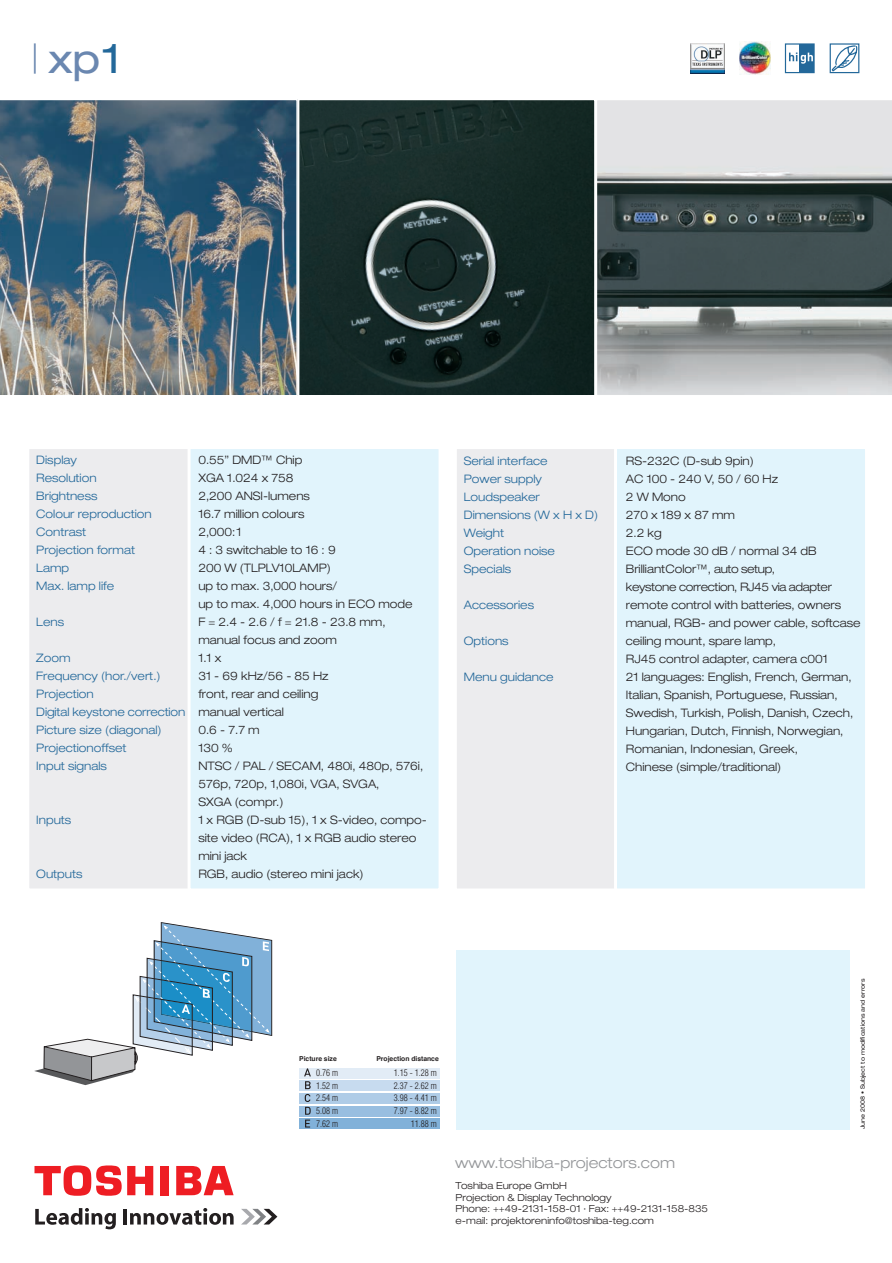
<style>
.page{position:relative;width:892px;height:1263px;background:#fff}
.page>*{position:absolute;margin:0;border:0;box-sizing:border-box;transform-origin:0 0}
.t1{font:expanded 40.5px "Helvetica Neue";color:#6a87b0}
.t2{font:300 expanded 15px "Helvetica Neue";color:#939598}
.t3{font:300 expanded 11.7px/18px "Helvetica Neue";color:#231f20}
.t4{font:300 expanded 11.7px/18px "Helvetica Neue";color:#23689a}
.t5{font:300 expanded 11.7px/18px "Helvetica Neue";letter-spacing:-.03em;color:#231f20}
.t6{font:300 expanded 9.75px/11.7px "Helvetica Neue";color:#231f20}
.t7{font:300 condensed 9px/12.6px "Helvetica";color:#231f20;text-align:justify}
.t8{font:700 6.75px "Helvetica";color:#231f20}
.t9{font:expanded 6px "Helvetica Neue";color:#231f20}
.s1{font-weight:100}
.s2{color:#23689a}
.s3{color:#231f20}
</style>
<div class="page">
<img style="left:301px;top:102px;width:291px;height:291px">
<div style="left:298px;top:99px;width:297px;height:297px;border:2px solid #fff"></div>
<svg style="left:597px;top:100px;width:295px;height:295px;background:#899091"></svg>
<div style="left:456px;top:950px;width:393px;height:180px;background:#e1f4fc"></div>
<div style="left:299px;top:1118px;width:140px;height:11px;background:#81b1d9"></div>
<div style="left:299px;top:1067px;width:140px;height:11px;background:#e2ecf6"></div>
<div style="left:299px;top:1080px;width:140px;height:11px;background:#c7dbef"></div>
<div style="left:299px;top:1092px;width:140px;height:11px;background:#afcce7"></div>
<div style="left:299px;top:1105px;width:140px;height:11px;background:#98bee0"></div>
<svg style="left:304px;top:1068px;width:7px;height:59px"></svg>
<svg style="left:241px;top:1208px;width:36px;height:16px"></svg>
<svg style="left:35px;top:1208px;width:81px;height:21px"></svg>
<hr style="left:124px;top:1208px;width:3px;height:16px;background:#231f20">
<svg style="left:130px;top:1208px;width:103px;height:16px"></svg>
<div style="left:160px;top:1165px;width:9px;height:30px;background:#ee1d23"></div>
<svg style="left:176px;top:1166px;width:57px;height:29px"></svg>
<svg style="left:34px;top:1165px;width:119px;height:31px"></svg>
<div style="left:455px;top:447px;width:296px;height:443px;background:#ececee"></div>
<div style="left:454px;top:446px;width:299px;height:445px;border:3px solid #fff"></div>
<div style="left:28px;top:447px;width:296px;height:443px;background:#ececee"></div>
<div style="left:26px;top:446px;width:299px;height:445px;border:3px solid #fff"></div>
<div style="left:615px;top:447px;width:251px;height:443px;background:#e1f4fc"></div>
<div style="left:614px;top:446px;width:254px;height:445px;border:3px solid #fff"></div>
<div style="left:189px;top:447px;width:251px;height:443px;background:#e1f4fc"></div>
<div style="left:187px;top:446px;width:254px;height:445px;border:3px solid #fff"></div>
<svg style="left:34px;top:922px;width:238px;height:163px"></svg>
<svg style="left:0;top:99px;width:298px;height:297px;background:#5b717d"></svg>
<div style="left:829px;top:43px;width:30px;height:30px;border:1px solid #23689a"></div>
<div style="left:799px;top:44px;width:15px;height:29px;background:#23689a"></div>
<div style="left:785px;top:43px;width:29px;height:30px;border:1px solid #23689a"></div>
<svg style="left:789px;top:53px;width:24px;height:11px"></svg>
<svg style="left:831px;top:45px;width:26px;height:28px"></svg>
<img style="left:739px;top:42px;width:32px;height:32px">
<img style="left:690px;top:43px;width:35px;height:30px">
<h1 class="t1" style="left:31px;top:43px;width:92px"><span class="s1">|</span> xp<span class="s2">1</span></h1>
<p class="t4" style="left:36px;top:452px;width:42px">Display</p>
<p class="t3" style="left:198px;top:452px;width:105px">0.55” DMD™ Chip</p>
<p class="t4" style="left:36px;top:470px;width:62px">Resolution</p>
<p class="t3" style="left:198px;top:470px;width:97px">XGA 1.024 x 758</p>
<p class="t4" style="left:36px;top:488px;width:63px">Brightness</p>
<p class="t3" style="left:198px;top:488px;width:113px">2,200 ANSI-lumens</p>
<p class="t4" style="left:36px;top:506px;width:117px">Colour reproduction</p>
<p class="t3" style="left:198px;top:506px;width:108px">16.7 million colours</p>
<p class="t4" style="left:36px;top:524px;width:51px">Contrast</p>
<p class="t3" style="left:198px;top:524px;width:45px">2,000:1</p>
<p class="t4" style="left:36px;top:542px;width:100px">Projection format</p>
<p class="t3" style="left:198px;top:542px;width:139px">4 : 3 switchable to 16 : 9</p>
<p class="t4" style="left:36px;top:560px;width:34px">Lamp</p>
<p class="t3" style="left:198px;top:560px;width:134px">200 W (TLPLV10LAMP)</p>
<p class="t4" style="left:36px;top:578px;width:79px">Max. lamp life</p>
<p class="t3" style="left:198px;top:578px;width:216px">up to max. 3,000 hours/<br>up to max. 4,000 hours in ECO mode</p>
<p class="t4" style="left:36px;top:614px;width:29px">Lens</p>
<p class="t3" style="left:198px;top:614px;width:189px">F = 2.4 - 2.6 / f = 21.8 - 23.8 mm, manual focus and zoom</p>
<p class="t4" style="left:36px;top:650px;width:36px">Zoom</p>
<p class="t3" style="left:198px;top:650px;width:25px">1.1 x</p>
<p class="t4" style="left:36px;top:668px;width:126px">Frequency (hor./vert.)</p>
<p class="t3" style="left:198px;top:668px;width:132px">31 - 69 kHz/56 - 85 Hz</p>
<p class="t4" style="left:36px;top:686px;width:59px">Projection</p>
<p class="t4" style="left:36px;top:686px;width:283px;text-indent:162px"><span class="s3">front, rear and ceiling<br></span>Digital keystone correction <span class="s3">manual vertical<br></span>Picture size (diagonal)</p>
<p class="t3" style="left:198px;top:722px;width:63px">0.6 - 7.7 m</p>
<p class="t4" style="left:36px;top:740px;width:92px">Projectionoffset</p>
<p class="t3" style="left:198px;top:740px;width:36px">130 %</p>
<p class="t4" style="left:36px;top:758px;width:72px">Input signals</p>
<p class="t3" style="left:198px;top:758px;width:226px">NTSC / PAL / SECAM, 480i, 480p, 576i,<br>576p, 720p, 1,080i, VGA, SVGA,<br>SXGA (compr.)</p>
<p class="t4" style="left:36px;top:812px;width:37px">Inputs</p>
<p class="t3" style="left:198px;top:812px;width:230px">1 x RGB (D-sub 15), 1 x S-video, compo&shy;site video (RCA), 1 x RGB audio stereo mini jack</p>
<p class="t4" style="left:36px;top:866px;width:48px">Outputs</p>
<p class="t3" style="left:198px;top:866px;width:167px">RGB, audio (stereo mini jack)</p>
<p class="t4" style="left:464px;top:452px;width:85px">Serial interface</p>
<p class="t3" style="left:626px;top:452px;width:129px">RS-232C (D-sub 9pin)</p>
<p class="t4" style="left:464px;top:470px;width:80px">Power supply</p>
<p class="t3" style="left:626px;top:470px;width:154px">AC 100 - 240 V, 50 / 60 Hz</p>
<p class="t4" style="left:464px;top:488px;width:78px">Loudspeaker</p>
<p class="t3" style="left:626px;top:488px;width:61px">2 W Mono</p>
<p class="t4" style="left:464px;top:506px;width:136px">Dimensions (W x H x D)</p>
<p class="t3" style="left:626px;top:506px;width:111px">270 x 189 x 87 mm</p>
<p class="t4" style="left:464px;top:524px;width:42px">Weight</p>
<p class="t3" style="left:626px;top:524px;width:37px">2.2 kg</p>
<p class="t4" style="left:464px;top:542px;width:93px">Operation noise</p>
<p class="t3" style="left:626px;top:542px;width:192px">ECO mode 30 dB / normal 34 dB</p>
<p class="t4" style="left:464px;top:560px;width:49px">Specials</p>
<p class="t5" style="left:626px;top:560px;width:207px">BrilliantColor™, auto setup,<br>keystone correction, RJ45 via adapter</p>
<p class="t4" style="left:464px;top:596px;width:72px">Accessories</p>
<p class="t3" style="left:626px;top:596px;width:236px">remote control with batteries, owners manual, RGB- and power cable, softcase</p>
<p class="t4" style="left:464px;top:632px;width:46px">Options</p>
<p class="t3" style="left:626px;top:632px;width:203px">ceiling mount, spare lamp,<br>RJ45 control adapter, camera c001</p>
<p class="t4" style="left:464px;top:668px;width:91px">Menu guidance</p>
<p class="t3" style="left:626px;top:668px;width:229px">21 languages: English, French, German, Italian, Spanish, Portuguese, Russian, Swedish, Turkish, Polish, Danish, Czech, Hungarian, Dutch, Finnish, Norwegian, Romanian, Indonesian, Greek,<br>Chinese (simple/traditional)</p>
<p class="t8" style="left:299px;top:1056px;width:39px">Picture size</p>
<p class="t8" style="left:376px;top:1056px;width:64px">Projection distance</p>
<p class="t7" style="left:316px;top:1067px;width:23px">0.76 m 1.52 m 2.54 m 5.08 m 7.62 m</p>
<p class="t7" style="left:394px;top:1067px;width:44px;text-align:right">1.15 - 1.28 m<br>2.37 - 2.62 m<br>3.98 - 4.41 m<br>7.97 - 8.82 m<br>11.88 m</p>
<p class="t2" style="left:455px;top:1157px;width:221px">www.toshiba-projectors.com</p>
<p class="t6" style="left:455px;top:1180px;width:254px">Toshiba Europe GmbH<br>Projection &amp; Display Technology<br>Phone: ++49-2131-158-01 · Fax: ++49-2131-158-835 e-mail: projektoreninfo@toshiba-teg.com</p>
<p class="t9" style="left:860px;top:1129px;width:152px;rotate:-90deg">June 2008 • Subject to modifications and errors</p>
</div>
